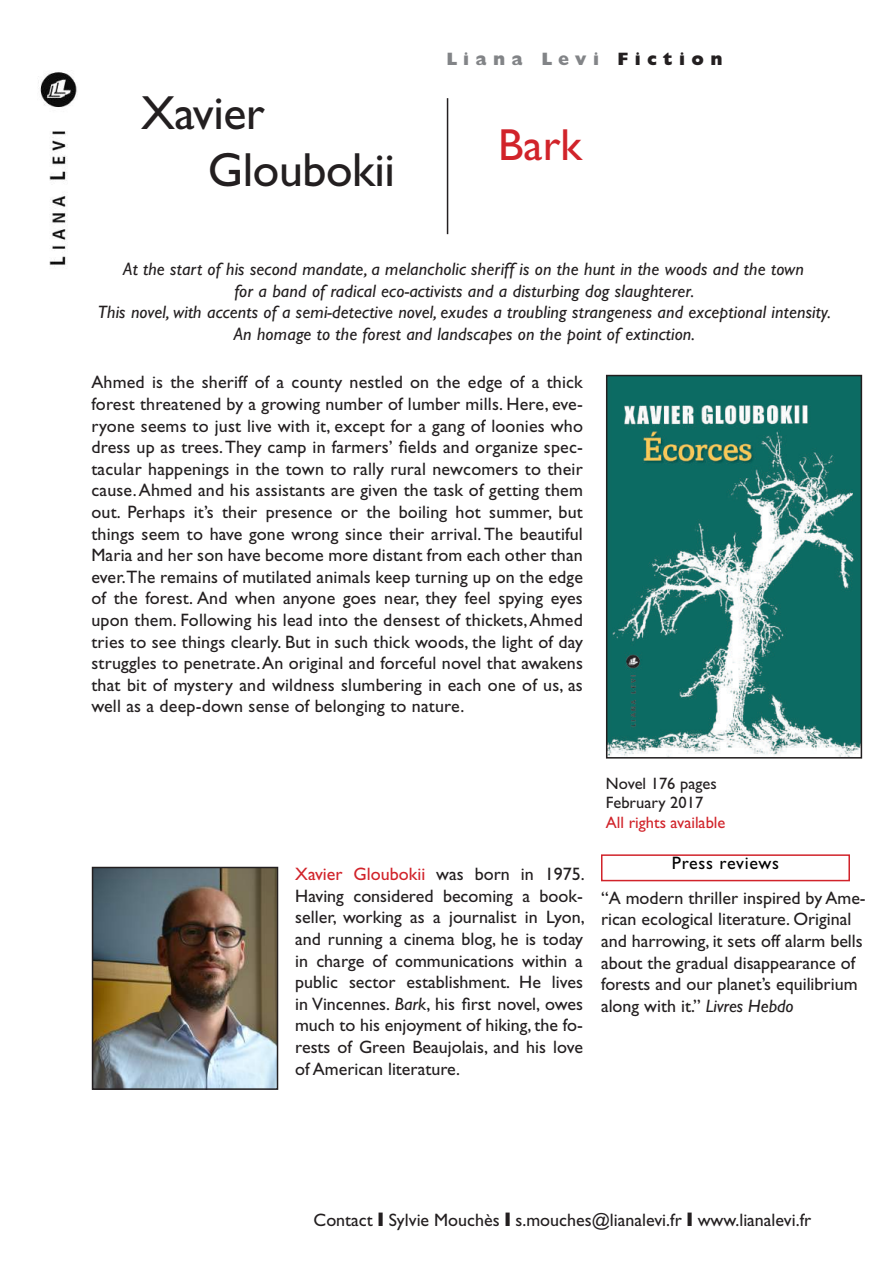
<style>
.page{position:relative;width:893px;height:1263px;background:#fff}
.page>*{position:absolute;margin:0;border:0;box-sizing:border-box;transform-origin:0 0}
.t1{font:48px/57.6px "Gill Sans";letter-spacing:-.01em;color:#231f20}
.t2{font:45px "Gill Sans";color:#d1232a}
.t3{font:18px/21.6px "Gill Sans";color:#231f20;text-align:justify}
.t4{font:italic 18px/21.6px "Gill Sans";letter-spacing:.01em;color:#231f20;text-align:center}
.t5{font:800 18px "Gill Sans";letter-spacing:.35em;color:#828487}
.t6{font:18px "Gill Sans";letter-spacing:.04em;color:#000}
.t7{font:16.5px/19.8px "Gill Sans";color:#231f20}
.t8{font:16.5px "Gill Sans";color:#d1232a}
.s1{color:#231f20}
.s2{color:#d1232a}
.s3{font-style:italic}
.s4{font-weight:800;font-stretch:condensed}
</style>
<div class="page">
<hr style="left:447px;top:98px;width:1px;height:136px;background:#231f20">
<img style="left:38px;top:72px;width:40px;height:195px">
<img style="left:609px;top:378px;width:250px;height:377px">
<div style="left:606px;top:375px;width:256px;height:383px;border:2px solid #231f20"></div>
<img style="left:95px;top:870px;width:180px;height:217px">
<div style="left:92px;top:867px;width:186px;height:223px;border:2px solid #231f20"></div>
<div style="left:601px;top:854px;width:249px;height:27px;border:2px solid #d1232a"></div>
<h1 class="t1" style="left:208px;top:84px;width:189px;text-indent:-67px">Xavier<br>Gloubokii</h1>
<p class="t5" style="left:446px;top:48px;width:277px">Liana Levi <span class="s1">Fiction</span></p>
<h2 class="t2" style="left:498px;top:119px;width:85px">Bark</h2>
<p class="t4" style="left:98px;top:258px;width:735px">At the start of his second mandate, a melancholic sheriff is on the hunt in the woods and the town<br>for a band of radical eco-activists and a disturbing dog slaughterer.<br>This novel, with accents of a semi-detective novel, exudes a troubling strangeness and exceptional intensity.<br>An homage to the forest and landscapes on the point of extinction.</p>
<p class="t3" style="left:91px;top:372px;width:493px">Ahmed is the sheriff of a county nestled on the edge of a thick forest threatened by a growing number of lumber mills. Here, eve&shy;ryone seems to just live with it, except for a gang of loonies who dress up as trees. They camp in farmers’ fields and organize spec&shy;tacular happenings in the town to rally rural newcomers to their cause. Ahmed and his assistants are given the task of getting them out. Perhaps it’s their presence or the boiling hot summer, but things seem to have gone wrong since their arrival. The beautiful Maria and her son have become more distant from each other than ever.The remains of mutilated animals keep turning up on the edge of the forest. And when anyone goes near, they feel spying eyes upon them. Following his lead into the densest of thickets, Ahmed tries to see things clearly. But in such thick woods, the light of day struggles to penetrate. An original and forceful novel that awakens that bit of mystery and wildness slumbering in each one of us, as well as a deep-down sense of belonging to nature.</p>
<p class="t3" style="left:295px;top:863px;width:291px"><span class="s2">Xavier Gloubokii</span> was born in 1975.<br>Having considered becoming a book&shy;seller, working as a journalist in Lyon, and running a cinema blog, he is today in charge of communications within a public sector establishment. He lives in Vincennes. <span class="s3">Bark</span>, his first novel, owes much to his enjoyment of hiking, the fo&shy;rests of Green Beaujolais, and his love of American literature.</p>
<p class="t7" style="left:606px;top:773px;width:112px">Novel 176 pages<br>February 2017</p>
<p class="t8" style="left:606px;top:813px;width:121px">All rights available</p>
<p class="t6" style="left:672px;top:853px;width:109px">Press reviews</p>
<p class="t3" style="left:601px;top:887px;width:266px;text-align:left">“A modern thriller inspired by Ame&shy;rican ecological literature. Original and harrowing, it sets off alarm bells about the gradual disappearance of forests and our planet’s equilibrium along with it.” <span class="s3">Livres Hebdo</span></p>
<p class="t3" style="left:314px;top:1209px;width:499px">Contact <span class="s4">I</span> Sylvie Mouchès <span class="s4">I</span> s.mouches@lianalevi.fr <span class="s4">I</span> www.lianalevi.fr</p>
</div>
